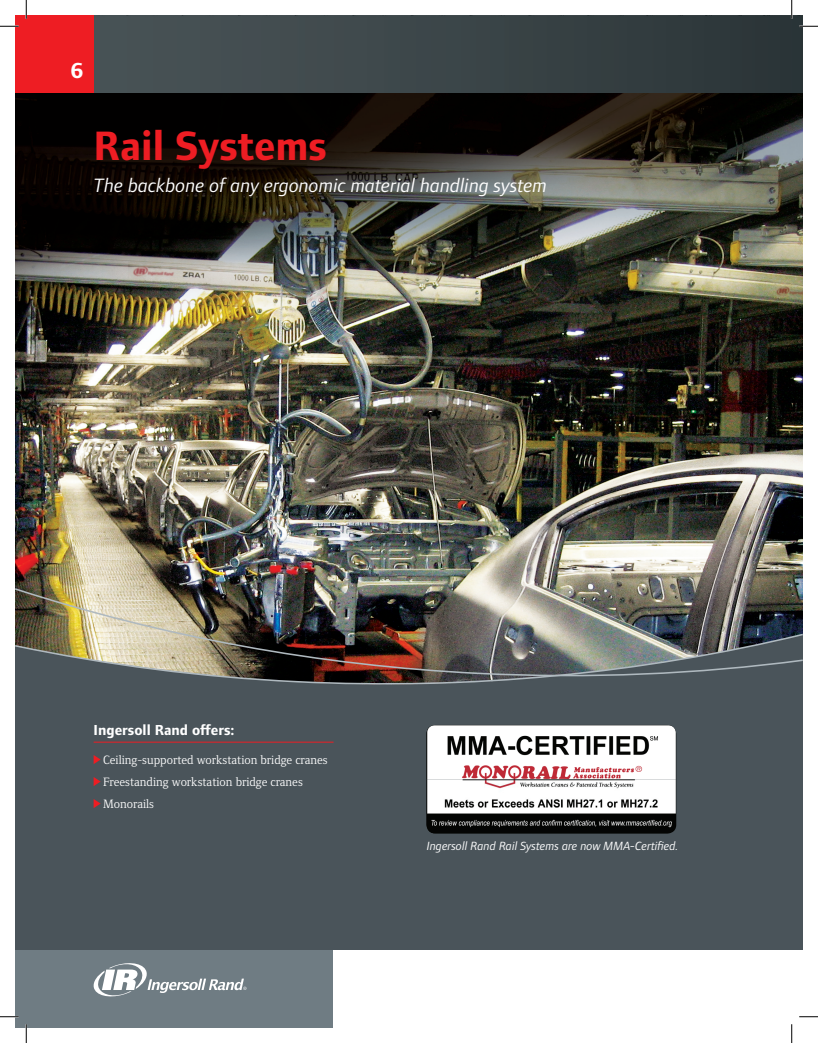
<style>
.page{position:relative;width:818px;height:1043px;background:#fff}
.page>*{position:absolute;margin:0;border:0;box-sizing:border-box;transform-origin:0 0}
.t1{font:700 42.5px "Foundry Form Sans";color:#ee1d23}
.t2{font:700 22.5px "Foundry Form Sans";color:#fff}
.t3{font:italic 20px "Foundry Form Sans";color:#fff}
.t4{font:700 15px "Foundry Form Sans";color:#fff}
.t5{font:12.5px/22px "Foundry Form Serif";color:#fff}
.t6{font:italic 12.25px "Foundry Form Sans";color:#fff}
</style>
<div class="page">
<img style="left:94px;top:15px;width:708px;height:79px">
<div style="left:15px;top:950px;width:317px;height:78px;background:#6f7c83"></div>
<div style="left:15px;top:15px;width:79px;height:79px;background:#ee1d23"></div>
<svg style="left:93px;top:963px;width:153px;height:34px"></svg>
<img style="left:15px;top:94px;width:787px;height:856px">
<hr style="left:94px;top:741px;width:239px;height:1px;background:#ee1d23">
<svg style="left:94px;top:755px;width:7px;height:9px"></svg>
<svg style="left:94px;top:777px;width:7px;height:9px"></svg>
<svg style="left:94px;top:799px;width:7px;height:9px"></svg>
<svg style="left:15px;top:678px;width:787px;height:13px;background:#4b5358"></svg>
<img style="left:15px;top:587px;width:787px;height:91px">
<img style="left:426px;top:725px;width:250px;height:108px">
<svg style="left:0;top:25px;width:19px;height:2px"></svg>
<svg style="left:799px;top:25px;width:19px;height:2px"></svg>
<svg style="left:0;top:1016px;width:19px;height:1px"></svg>
<svg style="left:799px;top:1016px;width:19px;height:1px"></svg>
<svg style="left:25px;top:0;width:2px;height:19px"></svg>
<svg style="left:25px;top:1024px;width:2px;height:18px"></svg>
<svg style="left:790px;top:0;width:2px;height:19px"></svg>
<svg style="left:791px;top:1024px;width:1px;height:18px"></svg>
<h2 class="t2" style="left:70px;top:57px;width:15px">6</h2>
<h1 class="t1" style="left:94px;top:121px;width:235px">Rail Systems</h1>
<h3 class="t3" style="left:94px;top:174px;width:455px">The backbone of any ergonomic material handling system</h3>
<p class="t4" style="left:94px;top:721px;width:142px">Ingersoll Rand offers:</p>
<p class="t5" style="left:103px;top:749px;width:226px">Ceiling-supported workstation bridge cranes<br>Freestanding workstation bridge cranes<br>Monorails</p>
<p class="t6" style="left:427px;top:839px;width:253px">Ingersoll Rand Rail Systems are now MMA-Certified.</p>
</div>
